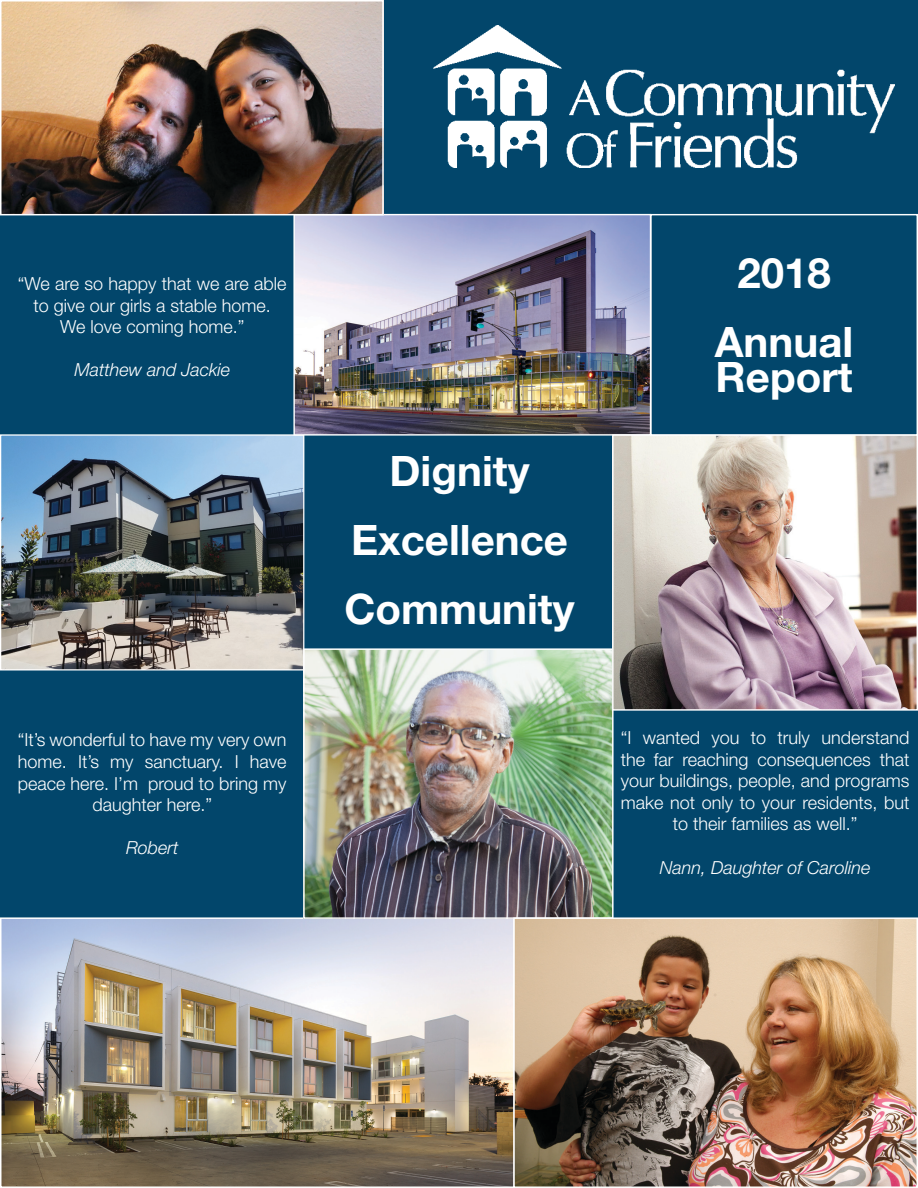
<style>
.page{position:relative;width:918px;height:1188px;background:#02466b}
.page>*{position:absolute;margin:0;border:0;box-sizing:border-box;transform-origin:0 0}
.t1{font:700 42px "Helvetica Neue LT Std";color:#fff}
.t2{font:300 18px/21.6px "Helvetica Neue LT Std";color:#fff;text-align:center}
.t3{font:italic 300 18px "Helvetica Neue LT Std";color:#fff}
</style>
<div class="page">
<img style="left:433px;top:26px;width:461px;height:141px">
<img style="left:3px;top:919px;width:913px;height:267px">
<div style="left:0;top:917px;width:515px;height:271px;border:2px solid #fff"></div>
<img style="left:2px;top:436px;width:300px;height:233px">
<div style="left:0;top:434px;width:304px;height:237px;border:1px solid #fff"></div>
<img style="left:295px;top:216px;width:354px;height:218px">
<div style="left:293px;top:214px;width:358px;height:222px;border:1px solid #fff"></div>
<img style="left:3px;top:3px;width:378px;height:209px">
<div style="left:0;top:0;width:384px;height:215px;border:2px solid #fff"></div>
<img style="left:305px;top:650px;width:307px;height:267px">
<div style="left:303px;top:648px;width:311px;height:271px;border:1px solid #fff"></div>
<img style="left:614px;top:436px;width:302px;height:273px">
<div style="left:612px;top:434px;width:306px;height:277px;border:1px solid #fff"></div>
<div style="left:513px;top:917px;width:405px;height:271px;border:1px solid #fff"></div>
<p class="t2" style="left:18px;top:272px;width:270px">“We are so happy that we are able to give our girls a stable home.</p>
<p class="t2" style="left:60px;top:316px;width:186px">We love coming home.”</p>
<p class="t3" style="left:74px;top:359px;width:157px">Matthew and Jackie</p>
<p class="t2" style="left:18px;top:729px;width:270px">“It’s wonderful to have my very own home. It’s my sanctuary. I have peace here. I’m proud to bring my daughter here.”</p>
<p class="t3" style="left:126px;top:837px;width:54px">Robert</p>
<p class="t1" style="left:390px;top:446px;width:141px">Dignity</p>
<p class="t1" style="left:351px;top:515px;width:218px">Excellence</p>
<p class="t1" style="left:344px;top:584px;width:232px">Community</p>
<p class="t1" style="left:737px;top:247px;width:95px">2018</p>
<p class="t1" style="left:715px;top:316px;width:140px">Annual</p>
<p class="t1" style="left:716px;top:351px;width:138px">Report</p>
<p class="t2" style="left:621px;top:726px;width:290px">“I wanted you to truly understand the far reaching consequences that your buildings, people, and programs make not only to your residents, but to their families as well.”</p>
<p class="t3" style="left:660px;top:856px;width:212px">Nann, Daughter of Caroline</p>
</div>
